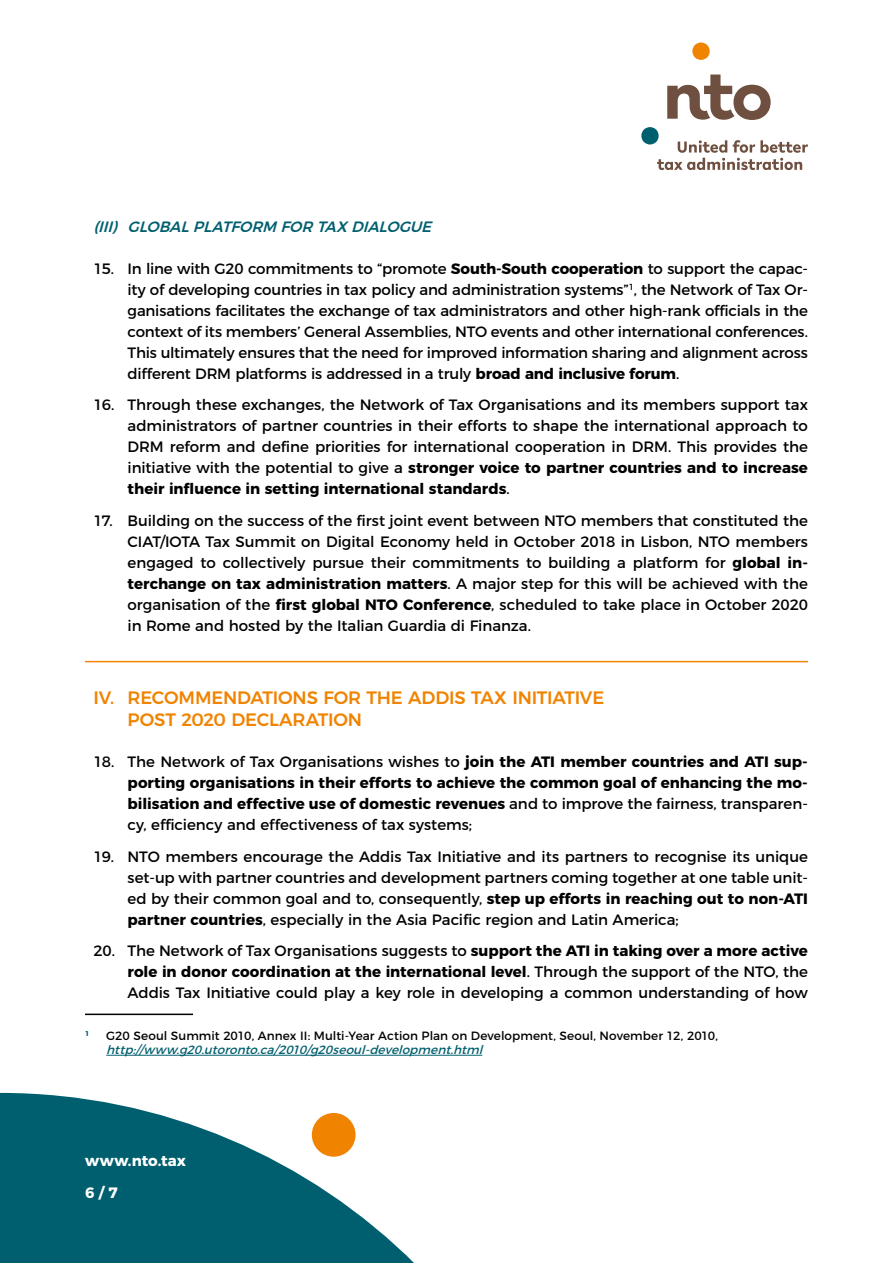
<style>
.page{position:relative;width:893px;height:1263px;background:#fff}
.page>*{position:absolute;margin:0;border:0;box-sizing:border-box;transform-origin:0 0}
.t1{font:500 18px/21.6px "Montserrat";letter-spacing:-.01em;color:#f08300}
.t2{font:15px/21px "Montserrat";letter-spacing:-.005em;color:#000;text-align:justify}
.t3{font:700 15px/21px "Montserrat";color:#000;text-align:justify}
.t4{font:italic 500 15px "Montserrat";color:#005f6e}
.t5{font:700 15px/31.5px "Montserrat";letter-spacing:.005em;color:#fff}
.t6{font:12px "Montserrat";letter-spacing:.005em;color:#000}
.t7{font:italic 12px "Montserrat";color:#005f6e}
.t8{font:700 7.05px "Montserrat";color:#005f6e}
.s1{font-weight:700}
.s2{font-weight:400}
</style>
<div class="page">
<svg style="left:0;top:1093px;width:414px;height:170px;fill:#005f6e"></svg>
<div style="left:312px;top:1113px;width:44px;height:44px;background:#f08300;border-radius:50%"></div>
<svg style="left:692px;top:43px;width:18px;height:17px"></svg>
<svg style="left:641px;top:75px;width:167px;height:95px"></svg>
<hr style="left:85px;top:1013px;width:108px;height:2px;background:#000">
<hr style="left:106px;top:1055px;width:376px;height:1px;background:#005f6e">
<hr style="left:85px;top:661px;width:723px;height:1px;background:#f08300">
<p class="t4" style="left:94px;top:214px;width:345px">(III) GLOBALPLATFORM FOR TAXDIALOGUE</p>
<p class="t2" style="left:128px;top:257px;width:682px;text-indent:-34px">15. In line with G20 commitments to “promote <span class="s1">South-South cooperation</span> to support the capac&shy;ity of developing countries in tax policy and administration systems”<sup>1</sup>, the Network of Tax Or&shy;ganisations facilitates the exchange of tax administrators and other high-rank officials in the context of its members’ General Assemblies, NTO events and other international conferences.<br>This ultimately ensures that the need for improved information sharing and alignment across different DRM platforms is addressed in a truly <span class="s1">broad and inclusive forum</span>.</p>
<p class="t2" style="left:128px;top:393px;width:682px;text-indent:-34px">16. Through these exchanges, the Network of Tax Organisations and its members support tax administrators of partner countries in their efforts to shape the international approach to DRM reform and define priorities for international cooperation in DRM. This provides the initiative with the potential to give a <span class="s1">stronger voice to partner countries and to increase their influence in setting international standards</span>.</p>
<p class="t2" style="left:128px;top:509px;width:682px;text-indent:-34px">17. Building on the success of the first joint event between NTO members that constituted the CIAT/IOTA Tax Summit on Digital Economy held in October 2018 in Lisbon, NTO members engaged to collectively pursue their commitments to building a platform for <span class="s1">global in&shy;terchange on tax administration matters</span>. A major step for this will be achieved with the organisation of the <span class="s1">first global NTO Conference</span>, scheduled to take place in October 2020 in Rome and hosted by the Italian Guardia di Finanza.</p>
<p class="t1" style="left:128px;top:686px;width:478px;text-indent:-34px">IV. RECOMMENDATIONS FOR THE ADDIS TAX INITIATIVE<br>POST 2020 DECLARATION</p>
<p class="t3" style="left:128px;top:750px;width:682px;text-indent:-34px"><span class="s2">18. The Network of Tax Organisations wishes to</span> join the ATI member countries and ATI sup&shy;porting organisations in their efforts to achieve the common goal of enhancing the mo&shy;bilisation and effective use of domestic revenues <span class="s2">and to improve the fairness, transparen&shy;cy, efficiency and effectiveness of tax systems;</span></p>
<p class="t2" style="left:128px;top:845px;width:682px;text-indent:-34px">19. NTO members encourage the Addis Tax Initiative and its partners to recognise its unique set-up with partner countries and development partners coming together at one table unit&shy;ed by their common goal and to, consequently, <span class="s1">step up efforts in reaching out to non-ATI partner countries</span>, especially in the Asia Pacific region and Latin America;</p>
<p class="t2" style="left:128px;top:939px;width:682px;text-indent:-34px">20. The Network of Tax Organisations suggests to <span class="s1">support the ATI in taking over a more active role in donor coordination at the international level</span>. Through the support of the NTO, the Addis Tax Initiative could play a key role in developing a common understanding of how</p>
<p class="t8" style="left:85px;top:1027px;width:6px">1</p>
<p class="t6" style="left:106px;top:1026px;width:613px">G20 Seoul Summit 2010, Annex II: Multi-Year Action Plan on Development, Seoul, November 12, 2010,</p>
<p class="t7" style="left:106px;top:1040px;width:382px">http://www.g20.utoronto.ca/2010/g20seoul-development.html</p>
<p class="t5" style="left:85px;top:1144px;width:102px">www.nto.tax<br>6 / 7</p>
</div>
